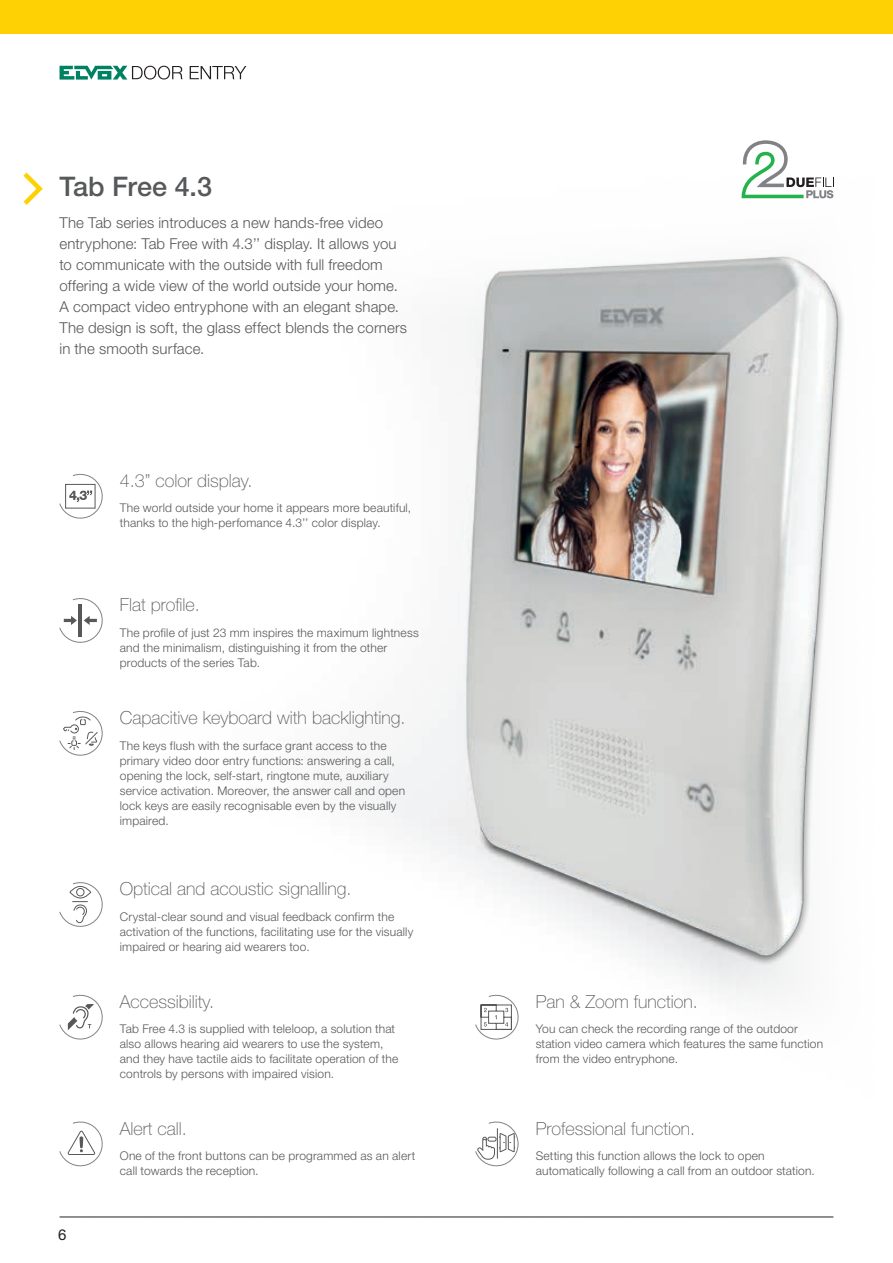
<style>
.page{position:relative;width:893px;height:1263px;background:#fff}
.page>*{position:absolute;margin:0;border:0;box-sizing:border-box;transform-origin:0 0}
.t1{font:500 27px "Helvetica Neue LT Std";color:#57585a}
.t2{font:100 18px "Helvetica Neue LT Std";color:#57585a}
.t3{font:300 15px/21px "Helvetica Neue LT Std";letter-spacing:.005em;color:#57585a}
.t4{font:15px "Helvetica Neue LT Std";color:#231f20}
.t5{font:300 12px/15px "Helvetica Neue LT Std";letter-spacing:.015em;color:#57585a}
</style>
<div class="page">
<hr style="left:60px;top:1216px;width:773px;height:2px;background:#6c6d70">
<div style="left:0;top:0;width:893px;height:34px;background:#fed105"></div>
<svg style="left:60px;top:66px;width:123px;height:14px"></svg>
<svg style="left:190px;top:66px;width:56px;height:13px"></svg>
<svg style="left:23px;top:172px;width:20px;height:33px"></svg>
<img style="left:79px;top:177px;width:764px;height:1041px">
<svg style="left:742px;top:140px;width:91px;height:58px"></svg>
<svg style="left:59px;top:472px;width:46px;height:49px"></svg>
<svg style="left:59px;top:596px;width:46px;height:49px"></svg>
<hr style="left:79px;top:604px;width:3px;height:32px;background:#57585a">
<svg style="left:59px;top:992px;width:46px;height:50px"></svg>
<svg style="left:59px;top:1119px;width:46px;height:49px"></svg>
<svg style="left:59px;top:880px;width:46px;height:49px"></svg>
<svg style="left:59px;top:709px;width:46px;height:49px"></svg>
<svg style="left:475px;top:1119px;width:46px;height:49px"></svg>
<svg style="left:475px;top:992px;width:46px;height:50px"></svg>
<h1 class="t1" style="left:60px;top:171px;width:154px">Tab Free 4.3</h1>
<p class="t3" style="left:60px;top:212px;width:349px">The Tab series introduces a new hands-free video entryphone: Tab Free with 4.3’’ display. It allows you to communicate with the outside with full freedom offering a wide view of the world outside your home.<br>A compact video entryphone with an elegant shape.<br>The design is soft, the glass effect blends the corners in the smooth surface.</p>
<h2 class="t2" style="left:120px;top:470px;width:134px">4.3” color display.</h2>
<p class="t5" style="left:120px;top:500px;width:293px">The world outside your home it appears more beautiful, thanks to the high-perfomance 4.3’’ color display.</p>
<h2 class="t2" style="left:120px;top:594px;width:81px">Flat profile.</h2>
<p class="t5" style="left:120px;top:625px;width:300px">The profile of just 23 mm inspires the maximum lightness and the minimalism, distinguishing it from the other products of the series Tab.</p>
<h2 class="t2" style="left:120px;top:707px;width:287px">Capacitive keyboard with backlighting.</h2>
<p class="t5" style="left:120px;top:737px;width:287px">The keys flush with the surface grant access to the primary video door entry functions: answering a call, opening the lock, self-start, ringtone mute, auxiliary service activation. Moreover, the answer call and open lock keys are easily recognisable even by the visually impaired.</p>
<h2 class="t2" style="left:120px;top:878px;width:233px">Optical and acoustic signalling.</h2>
<p class="t5" style="left:120px;top:909px;width:295px">Crystal-clear sound and visual feedback confirm the activation of the functions, facilitating use for the visually impaired or hearing aid wearers too.</p>
<h2 class="t2" style="left:120px;top:991px;width:96px">Accessibility.</h2>
<p class="t5" style="left:120px;top:1021px;width:280px">Tab Free 4.3 is supplied with teleloop, a solution that also allows hearing aid wearers to use the system, and they have tactile aids to facilitate operation of the controls by persons with impaired vision.</p>
<p class="t4" style="left:58px;top:1225px;width:10px">6</p>
<h2 class="t2" style="left:120px;top:1118px;width:69px">Alert call.</h2>
<p class="t5" style="left:120px;top:1148px;width:297px">One of the front buttons can be programmed as an alert call towards the reception.</p>
<h2 class="t2" style="left:536px;top:991px;width:164px">Pan &amp; Zoom function.</h2>
<p class="t5" style="left:536px;top:1021px;width:289px">You can check the recording range of the outdoor station video camera which features the same function from the video entryphone.</p>
<h2 class="t2" style="left:536px;top:1118px;width:161px">Professional function.</h2>
<p class="t5" style="left:536px;top:1148px;width:281px">Setting this function allows the lock to open automatically following a call from an outdoor station.</p>
</div>
